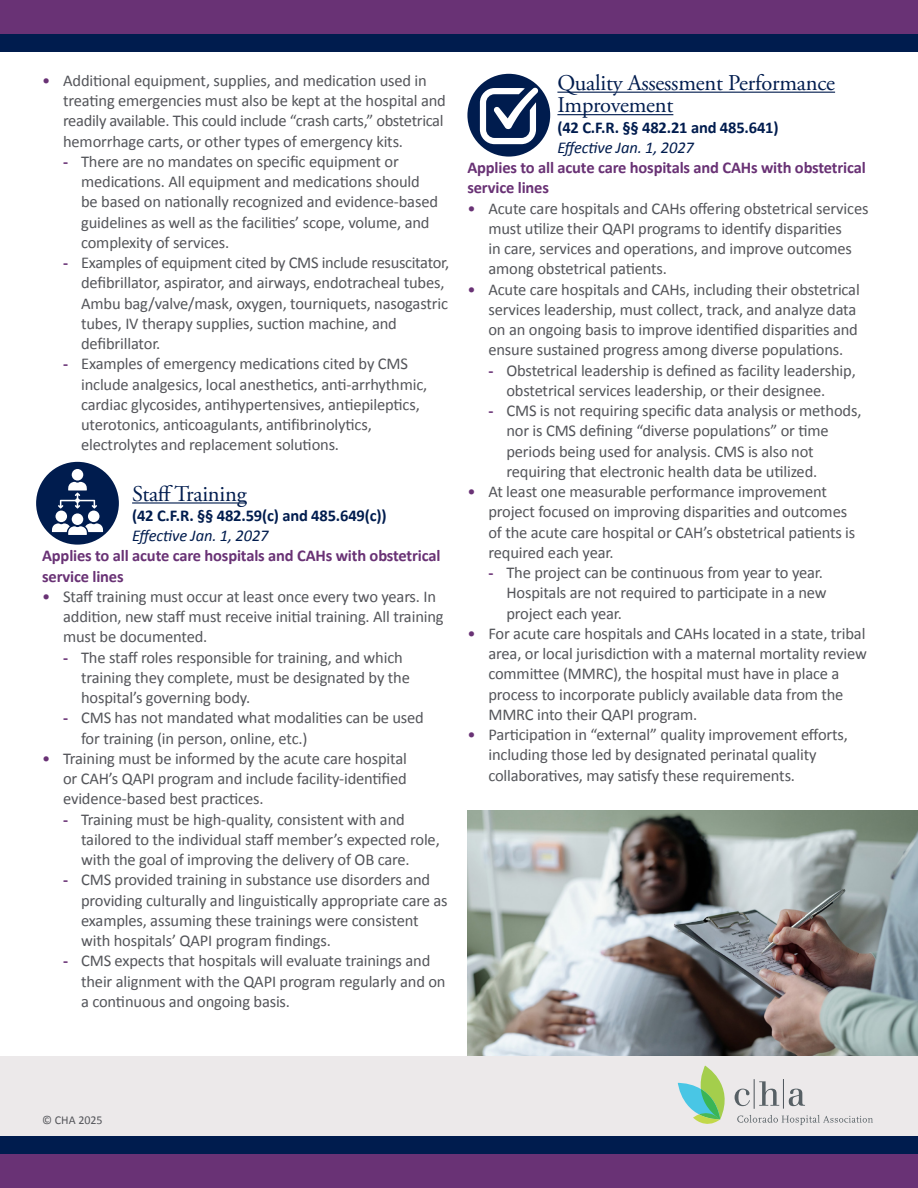
<style>
.page{position:relative;width:918px;height:1188px;background:#fff}
.page>*{position:absolute;margin:0;border:0;box-sizing:border-box;transform-origin:0 0}
.t1{font:22.5px "Adobe Garamond Pro";letter-spacing:-.01em;color:#001c4e}
.t2{font:16.5px/20.2px "Calibri";letter-spacing:-.01em;color:#54555a}
.t3{font:700 16.5px "Calibri";letter-spacing:-.01em;color:#693275}
.t4{font:700 16.5px "Calibri";letter-spacing:-.01em;color:#001c4e}
.t5{font:italic 16.5px "Calibri";letter-spacing:-.01em;color:#001c4e}
.t6{font:12px "Calibri";color:#54555a}
.s1{color:#693275}
.s2{font-weight:700;color:#693275}
</style>
<div class="page">
<img style="left:467px;top:810px;width:451px;height:246px">
<div style="left:0;top:1056px;width:918px;height:132px;background:#ece9ea"></div>
<svg style="left:678px;top:1066px;width:195px;height:59px"></svg>
<hr style="left:754px;top:1079px;width:1px;height:30px;background:#4d545a">
<div style="left:0;top:1154px;width:918px;height:34px;background:#693275"></div>
<div style="left:0;top:1136px;width:918px;height:18px;background:#001c4e"></div>
<div style="left:0;top:0;width:918px;height:34px;background:#693275"></div>
<div style="left:0;top:34px;width:918px;height:18px;background:#001c4e"></div>
<hr style="left:132px;top:502px;width:115px;height:2px;background:#001c4e">
<hr style="left:557px;top:92px;width:278px;height:1px;background:#001c4e">
<hr style="left:557px;top:114px;width:116px;height:1px;background:#001c4e">
<div style="left:36px;top:462px;width:83px;height:83px;background:#001c4e;border-radius:50%"></div>
<div style="left:467px;top:74px;width:83px;height:83px;background:#001c4e;border-radius:50%"></div>
<div style="left:72px;top:469px;width:11px;height:12px;background:#fff;border-radius:50%"></div>
<div style="left:56px;top:511px;width:11px;height:11px;background:#fff;border-radius:50%"></div>
<div style="left:88px;top:511px;width:12px;height:11px;background:#fff;border-radius:50%"></div>
<div style="left:72px;top:513px;width:11px;height:12px;background:#fff;border-radius:50%"></div>
<svg style="left:51px;top:523px;width:53px;height:12px"></svg>
<svg style="left:58px;top:482px;width:39px;height:27px"></svg>
<svg style="left:480px;top:87px;width:58px;height:57px"></svg>
<p class="t2" style="left:63px;top:70px;width:384px;text-indent:-21px"><span class="s1">•</span> Additional equipment, supplies, and medication used in treating emergencies must also be kept at the hospital and</p>
<p class="t2" style="left:63px;top:111px;width:382px">readily available. This could include “crash carts,” obstetrical</p>
<p class="t2" style="left:63px;top:131px;width:342px">hemorrhage carts, or other types of emergency kits.</p>
<p class="t2" style="left:63px;top:151px;width:337px"><span class="s2">-</span> There are no mandates on specific equipment or</p>
<p class="t2" style="left:81px;top:172px;width:340px">medications. All equipment and medications should</p>
<p class="t2" style="left:81px;top:192px;width:358px">be based on nationally recognized and evidence-based</p>
<p class="t2" style="left:81px;top:212px;width:350px">guidelines as well as the facilities’ scope, volume, and</p>
<p class="t2" style="left:81px;top:232px;width:150px">complexity of services.</p>
<p class="t2" style="left:63px;top:253px;width:388px"><span class="s2">-</span> Examples of equipment cited by CMS include resuscitator,</p>
<p class="t2" style="left:81px;top:273px;width:365px">defibrillator, aspirator, and airways, endotracheal tubes,</p>
<p class="t2" style="left:81px;top:293px;width:368px">Ambu bag/valve/mask, oxygen, tourniquets, nasogastric</p>
<p class="t2" style="left:81px;top:313px;width:317px">tubes, IV therapy supplies, suction machine, and</p>
<p class="t2" style="left:81px;top:334px;width:81px">defibrillator.</p>
<p class="t2" style="left:63px;top:354px;width:346px"><span class="s2">-</span> Examples of emergency medications cited by CMS</p>
<p class="t2" style="left:81px;top:374px;width:348px">include analgesics, local anesthetics, anti-arrhythmic,</p>
<p class="t2" style="left:81px;top:394px;width:340px">cardiac glycosides, antihypertensives, antiepileptics,</p>
<p class="t2" style="left:81px;top:415px;width:292px">uterotonics, anticoagulants, antifibrinolytics,</p>
<p class="t2" style="left:81px;top:435px;width:260px">electrolytes and replacement solutions.</p>
<p class="t1" style="left:132px;top:480px;width:116px">Staff Training</p>
<p class="t4" style="left:132px;top:505px;width:256px">(42 C.F.R. §§ 482.59(c) and 485.649(c))</p>
<p class="t5" style="left:132px;top:525px;width:138px">Effective Jan. 1, 2027</p>
<p class="t3" style="left:42px;top:545px;width:400px">Applies to all acute care hospitals and CAHs with obstetrical</p>
<p class="t3" style="left:42px;top:566px;width:83px">service lines</p>
<p class="t2" style="left:63px;top:586px;width:382px;text-indent:-21px"><span class="s1">•</span> Staff training must occur at least once every two years. In addition, new staff must receive initial training. All training must be documented.</p>
<p class="t2" style="left:63px;top:647px;width:341px"><span class="s2">-</span> The staff roles responsible for training, and which</p>
<p class="t2" style="left:81px;top:667px;width:330px">training they complete, must be designated by the</p>
<p class="t2" style="left:81px;top:688px;width:171px">hospital’s governing body.</p>
<p class="t2" style="left:63px;top:708px;width:362px"><span class="s2">-</span> CMS has not mandated what modalities can be used</p>
<p class="t2" style="left:81px;top:728px;width:228px">for training (in person, online, etc.)</p>
<p class="t2" style="left:63px;top:748px;width:345px;text-align:justify;text-indent:-21px"><span class="s1">•</span> Training must be informed by the acute care hospital or CAH’s QAPI program and include facility-identified evidence-based best practices.</p>
<p class="t2" style="left:63px;top:809px;width:343px"><span class="s2">-</span> Training must be high-quality, consistent with and</p>
<p class="t2" style="left:81px;top:829px;width:360px">tailored to the individual staff member’s expected role,</p>
<p class="t2" style="left:81px;top:850px;width:330px">with the goal of improving the delivery of OB care.</p>
<p class="t2" style="left:63px;top:870px;width:369px"><span class="s2">-</span> CMS provided training in substance use disorders and</p>
<p class="t2" style="left:81px;top:890px;width:368px">providing culturally and linguistically appropriate care as</p>
<p class="t2" style="left:81px;top:910px;width:339px">examples, assuming these trainings were consistent</p>
<p class="t2" style="left:81px;top:931px;width:251px">with hospitals’ QAPI program findings.</p>
<p class="t2" style="left:63px;top:951px;width:369px"><span class="s2">-</span> CMS expects that hospitals will evaluate trainings and</p>
<p class="t2" style="left:81px;top:971px;width:366px">their alignment with the QAPI program regularly and on</p>
<p class="t2" style="left:81px;top:991px;width:210px">a continuous and ongoing basis.</p>
<p class="t1" style="left:557px;top:69px;width:279px">Quality Assessment Performance</p>
<p class="t1" style="left:557px;top:92px;width:117px">Improvement</p>
<p class="t4" style="left:557px;top:117px;width:223px">(42 C.F.R. §§ 482.21 and 485.641)</p>
<p class="t5" style="left:557px;top:136px;width:138px">Effective Jan. 1, 2027</p>
<p class="t3" style="left:467px;top:157px;width:400px">Applies to all acute care hospitals and CAHs with obstetrical</p>
<p class="t3" style="left:467px;top:177px;width:83px">service lines</p>
<p class="t2" style="left:488px;top:198px;width:382px;text-indent:-21px"><span class="s1">•</span> Acute care hospitals and CAHs offering obstetrical services must utilize their QAPI programs to identify disparities<br>in care, services and operations, and improve outcomes among obstetrical patients.</p>
<p class="t2" style="left:488px;top:279px;width:373px;text-indent:-21px"><span class="s1">•</span> Acute care hospitals and CAHs, including their obstetrical services leadership, must collect, track, and analyze data on an ongoing basis to improve identified disparities and ensure sustained progress among diverse populations.</p>
<p class="t2" style="left:488px;top:360px;width:369px"><span class="s2">-</span> Obstetrical leadership is defined as facility leadership,</p>
<p class="t2" style="left:506px;top:380px;width:320px">obstetrical services leadership, or their designee.</p>
<p class="t2" style="left:488px;top:401px;width:375px"><span class="s2">-</span> CMS is not requiring specific data analysis or methods,</p>
<p class="t2" style="left:506px;top:421px;width:324px">nor is CMS defining “diverse populations” or time</p>
<p class="t2" style="left:506px;top:441px;width:309px">periods being used for analysis. CMS is also not</p>
<p class="t2" style="left:506px;top:461px;width:312px">requiring that electronic health data be utilized.</p>
<p class="t2" style="left:488px;top:482px;width:368px;text-indent:-21px"><span class="s1">•</span> At least one measurable performance improvement project focused on improving disparities and outcomes of the acute care hospital or CAH’s obstetrical patients is required each year.</p>
<p class="t2" style="left:488px;top:563px;width:336px"><span class="s2">-</span> The project can be continuous from year to year.</p>
<p class="t2" style="left:506px;top:583px;width:322px">Hospitals are not required to participate in a new</p>
<p class="t2" style="left:506px;top:603px;width:117px">project each year.</p>
<p class="t2" style="left:488px;top:623px;width:380px;text-indent:-21px"><span class="s1">•</span> For acute care hospitals and CAHs located in a state, tribal area, or local jurisdiction with a maternal mortality review committee (MMRC), the hospital must have in place a process to incorporate publicly available data from the MMRC into their QAPI program.</p>
<p class="t2" style="left:488px;top:725px;width:361px;text-indent:-21px"><span class="s1">•</span> Participation in “external” quality improvement efforts, including those led by designated perinatal quality collaboratives, may satisfy these requirements.</p>
<p class="t6" style="left:42px;top:1113px;width:62px">© CHA 2025</p>
</div>
